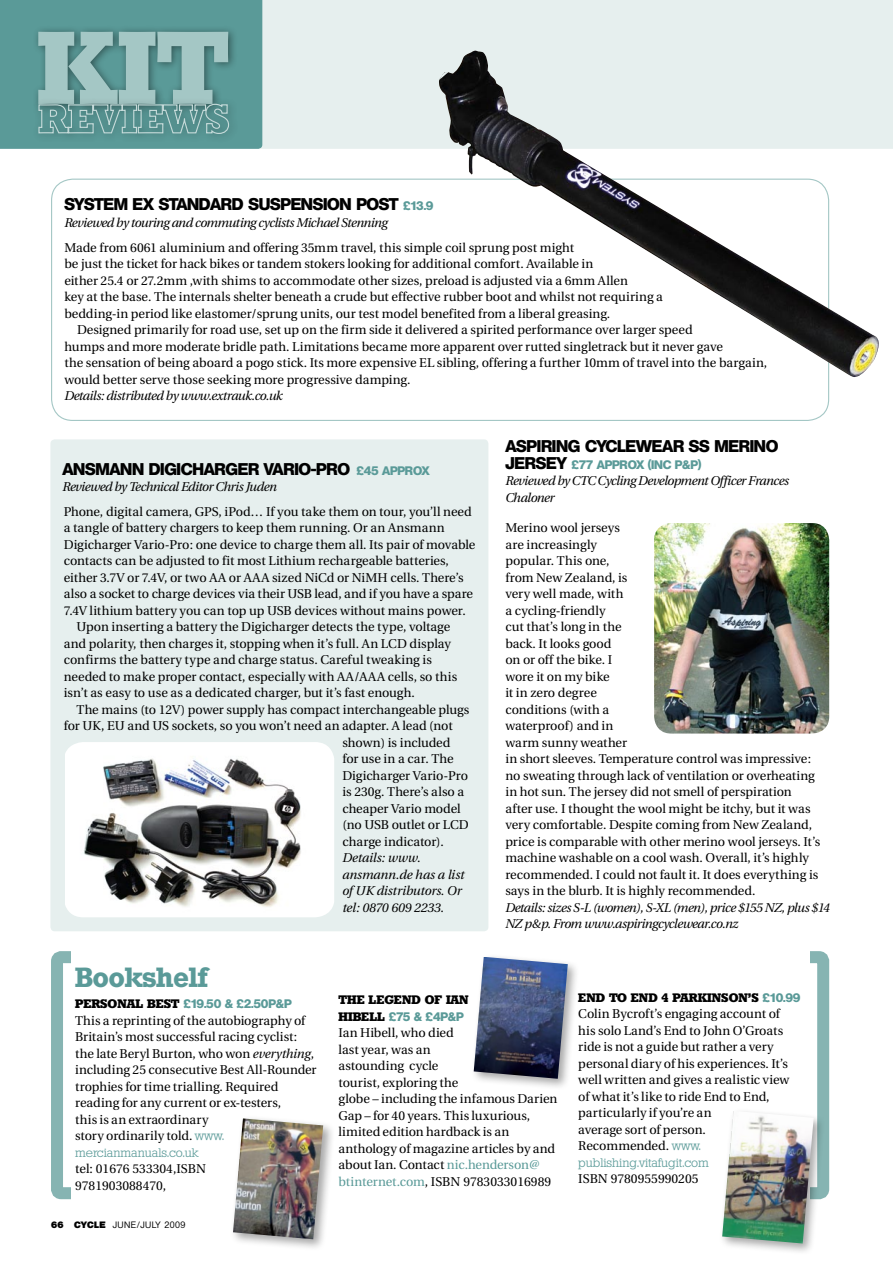
<style>
.page{position:relative;width:893px;height:1263px;background:#fff}
.page>*{position:absolute;margin:0;border:0;box-sizing:border-box;transform-origin:0 0}
.t1{font:700 100.5px "Stafford";color:#a4c7c5}
._2ndPara{font:600 27px "Stafford";color:#5a9a98}
.t2{font:800 16.5px "Olympia";letter-spacing:-.02em;color:#000}
.Answer_2ndPara{font:12.75px/16.5px "Utopia";letter-spacing:-.005em;color:#000}
._2ndPara-2{font:12.75px/16.5px "Utopia";color:#000}
.Answer_2ndPara-2{font:italic 12.75px/16.5px "Utopia";letter-spacing:-.035em;color:#000}
.Answer_2ndPara-3{font:italic 12.75px/16.5px "Utopia";letter-spacing:-.01em;color:#000}
.t3{font:800 12px "Olympia";letter-spacing:-.02em;color:#5a9a98}
._2ndPara-3{font:300 12px "Stafford";color:#5a9a98}
.t4{font:700 12px/16.5px "Stafford";color:#000}
.t5{font:500 9px "Olympia";letter-spacing:.05em;color:#000}
.s1{font-size:12px;color:#5a9a98}
.s2{font-size:16.5px;color:#000}
.s3{font-family:"Stafford";font-weight:700;color:#000}
.s4{font-style:italic}
.s5{font-family:"Stafford";font-weight:300;font-size:12px;color:#5a9a98}
.s6{font-weight:800}
.s7{color:#5a9a98}
.s8{font-family:"Olympia";font-weight:800;color:#5a9a98}
</style>
<div class="page">
<div style="left:51px;top:951px;width:778px;height:248px;border:12px solid #86b4b2;border-radius:4px"></div>
<div style="left:262px;top:0;width:631px;height:149px;background:#e6efee"></div>
<svg style="left:0;top:0;width:262px;height:149px;background:#538a88"></svg>
<div style="left:50px;top:439px;width:438px;height:492px;background:#e6efee;border-radius:4px"></div>
<img style="left:439px;top:51px;width:440px;height:326px">
<div style="left:71px;top:944px;width:738px;height:264px;background:#fff"></div>
<div style="left:229px;top:1114px;width:106px;height:137px;background:#000;opacity:.35"></div>
<img style="left:233px;top:1118px;width:90px;height:121px">
<div style="left:470px;top:953px;width:109px;height:137px;background:#000;opacity:.35"></div>
<img style="left:474px;top:957px;width:94px;height:122px">
<div style="left:718px;top:1107px;width:107px;height:148px;background:#000;opacity:.35"></div>
<img style="left:722px;top:1111px;width:92px;height:132px">
<img style="left:65px;top:742px;width:269px;height:175px">
<img style="left:654px;top:523px;width:175px;height:210px">
<p class="t1" style="left:37px;top:7px;width:194px">KIT</p>
<p class="t2" style="left:64px;top:194px;width:371px">SYSTEM EX STANDARD SUSPENSION POST <span class="s1">£13.9</span></p>
<p class="Answer_2ndPara-2" style="left:64px;top:215px;width:325px">Reviewed by touring and commuting cyclists Michael Stenning</p>
<p class="Answer_2ndPara" style="left:64px;top:239px;width:600px">Made from 6061 aluminium and offering 35mm travel, this simple coil sprung post might<br>be just the ticket for hack bikes or tandem stokers looking for additional comfort. Available in<br>either 25.4 or 27.2mm ,with shims to accommodate other sizes, preload is adjusted via a 6mm Allen<br>key at the base. The internals shelter beneath a crude but effective rubber boot and whilst not requiring a bedding-in period like elastomer/sprung units, our test model benefited from a liberal greasing.</p>
<p class="Answer_2ndPara" style="left:64px;top:322px;width:704px;text-indent:13px">Designed primarily for road use, set up on the firm side it delivered a spirited performance over larger speed<br>humps and more moderate bridle path. Limitations became more apparent over rutted singletrack but it never gave<br>the sensation of being aboard a pogo stick. Its more expensive EL sibling, offering a further 10mm of travel into the bargain, would better serve those seeking more progressive damping.</p>
<p class="Answer_2ndPara-2" style="left:64px;top:388px;width:220px">Details: distributed by www.extrauk.co.uk</p>
<p class="t2" style="left:62px;top:459px;width:369px">ANSMANN DIGICHARGER VARIO-PRO <span class="s1">£45 APPROX</span></p>
<p class="Answer_2ndPara-2" style="left:62px;top:479px;width:216px">Reviewed by Technical Editor Chris Juden</p>
<p class="Answer_2ndPara" style="left:64px;top:503px;width:413px">Phone, digital camera, GPS, iPod… If you take them on tour, you’ll need a tangle of battery chargers to keep them running. Or an Ansmann Digicharger Vario-Pro: one device to charge them all. Its pair of movable contacts can be adjusted to fit most Lithium rechargeable batteries, either 3.7V or 7.4V, or two AA or AAA sized NiCd or NiMH cells. There’s also a socket to charge devices via their USB lead, and if you have a spare 7.4V lithium battery you can top up USB devices without mains power.</p>
<p class="Answer_2ndPara" style="left:64px;top:619px;width:395px;text-indent:13px">Upon inserting a battery the Digicharger detects the type, voltage and polarity, then charges it, stopping when it’s full. An LCD display confirms the battery type and charge status. Careful tweaking is needed to make proper contact, especially with AA/AAA cells, so this isn’t as easy to use as a dedicated charger, but it’s fast enough.</p>
<p class="Answer_2ndPara" style="left:77px;top:702px;width:394px">The mains (to 12V) power supply has compact interchangeable plugs</p>
<p class="Answer_2ndPara" style="left:64px;top:718px;width:390px">for UK, EU and US sockets, so you won’t need an adapter. A lead (not</p>
<p class="Answer_2ndPara" style="left:342px;top:735px;width:109px">shown) is included</p>
<p class="Answer_2ndPara" style="left:342px;top:751px;width:113px">for use in a car. The</p>
<p class="Answer_2ndPara" style="left:342px;top:768px;width:127px">Digicharger Vario-Pro</p>
<p class="Answer_2ndPara" style="left:342px;top:784px;width:123px">is 230g. There’s also a</p>
<p class="Answer_2ndPara" style="left:342px;top:801px;width:120px">cheaper Vario model</p>
<p class="Answer_2ndPara" style="left:342px;top:817px;width:128px">(no USB outlet or LCD</p>
<p class="Answer_2ndPara" style="left:342px;top:834px;width:103px">charge indicator).</p>
<p class="Answer_2ndPara-3" style="left:342px;top:850px;width:124px">Details: www. ansmann.de has a list of UK distributors. Or tel: 0870 609 2233.</p>
<p class="t2" style="left:505px;top:436px;width:274px">ASPIRING CYCLEWEAR SS MERINO</p>
<p class="t3" style="left:505px;top:457px;width:198px"><span class="s2">JERSEY</span> £77 APPROX (INC P&amp;P)</p>
<p class="Answer_2ndPara-2" style="left:505px;top:473px;width:285px">Reviewed by CTC Cycling Development Officer Frances<br>Chaloner</p>
<p class="Answer_2ndPara" style="left:505px;top:520px;width:316px">Merino wool jerseys<br>are increasingly<br>popular. This one,<br>from New Zealand, is<br>very well made, with<br>a cycling-friendly<br>cut that’s long in the<br>back. It looks good<br>on or off the bike. I<br>wore it on my bike<br>it in zero degree<br>conditions (with a<br>waterproof) and in<br>warm sunny weather<br>in short sleeves. Temperature control was impressive: no sweating through lack of ventilation or overheating in hot sun. The jersey did not smell of perspiration after use. I thought the wool might be itchy, but it was very comfortable. Despite coming from New Zealand, price is comparable with other merino wool jerseys. It’s machine washable on a cool wash. Overall, it’s highly recommended. I could not fault it. It does everything is says in the blurb. It is highly recommended.</p>
<p class="Answer_2ndPara-2" style="left:505px;top:900px;width:326px">Details: sizes S-L (women), S-XL (men), price $155 NZ, plus $14<br>NZ p&amp;p. From www.aspiringcyclewear.co.nz</p>
<p class="_2ndPara" style="left:75px;top:961px;width:134px">Bookshelf</p>
<p class="t3" style="left:75px;top:997px;width:218px"><span class="s3">PERSONAL BEST</span> £19.50 &amp; £2.50P&amp;P</p>
<p class="_2ndPara-2" style="left:75px;top:1012px;width:243px">This a reprinting of the autobiography of Britain’s most successful racing cyclist: the late Beryl Burton, who won <span class="s4">everything</span>, including 25 consecutive Best All-Rounder trophies for time trialling. Required reading for any current or ex-testers,<br>this is an extraordinary<br>story ordinarily told. <span class="s5">www.</span></p>
<p class="_2ndPara-3" style="left:75px;top:1145px;width:125px">mercianmanuals.co.uk</p>
<p class="_2ndPara-2" style="left:75px;top:1161px;width:132px">tel: 01676 533304,ISBN<br>9781903088470,</p>
<p class="t5" style="left:51px;top:1219px;width:136px"><span class="s6">66 CYCLE</span> JUNE/JULY 2009</p>
<p class="t4" style="left:338px;top:992px;width:132px">THE LEGEND OF IAN<br>HIB</p>
<p class="t3" style="left:361px;top:1009px;width:104px"><span class="s3">ELL</span> £75 &amp; £4P&amp;P</p>
<p class="_2ndPara-2" style="left:338px;top:1025px;width:220px">Ian Hibell, who died<br>last year, was an<br>astounding cycle<br>tourist, exploring the<br>globe – including the infamous Darien<br>Gap – for 40 years. This luxurious, limited edition hardback is an anthology of magazine articles by and about Ian. Contact <span class="s7">nic.henderson@ btinternet.com</span>, ISBN 9783033016989</p>
<p class="t4" style="left:578px;top:989px;width:224px">END TO END 4 PARKINSON’S <span class="s8">£10.99</span></p>
<p class="_2ndPara-2" style="left:578px;top:1006px;width:213px">Colin Bycroft’s engaging account of his solo Land’s End to John O’Groats ride is not a guide but rather a very personal diary of his experiences. It’s well written and gives a realistic view of what it’s like to ride End to End, particularly if you’re an<br>average sort of person.<br>Recommended. <span class="s5">www.</span></p>
<p class="_2ndPara-3" style="left:578px;top:1155px;width:132px">publishing.vitafugit.com</p>
<p class="_2ndPara-2" style="left:578px;top:1171px;width:122px">ISBN 9780955990205</p>
</div>
